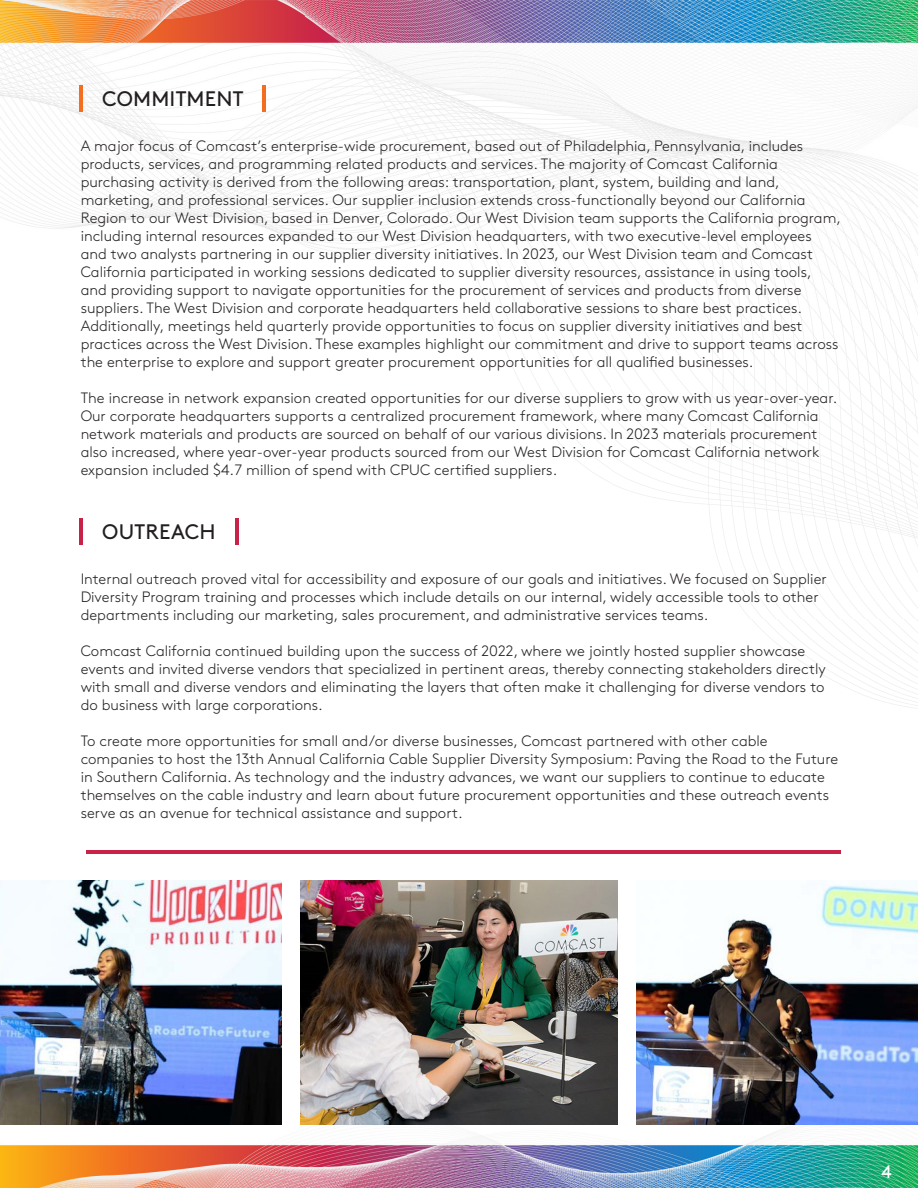
<style>
.page{position:relative;width:918px;height:1188px;background:#fff}
.page>*{position:absolute;margin:0;border:0;box-sizing:border-box;transform-origin:0 0}
.t1{font:21px "Brown Std";letter-spacing:.01em;color:#231f20}
.t2{font:18px "Brown Std";color:#fff}
.t3{font:300 15px/18px "Brown Std";color:#231f20}
</style>
<div class="page">
<img style="left:0;top:0;width:918px;height:1188px">
<img style="left:0;top:881px;width:281px;height:243px">
<img style="left:300px;top:881px;width:318px;height:243px">
<img style="left:637px;top:881px;width:281px;height:243px">
<hr style="left:79px;top:85px;width:3px;height:27px;background:#f36e21">
<hr style="left:79px;top:518px;width:3px;height:27px;background:#c82249">
<hr style="left:262px;top:85px;width:3px;height:27px;background:#f36e21">
<hr style="left:235px;top:518px;width:4px;height:27px;background:#c82249">
<hr style="left:86px;top:851px;width:754px;height:3px;background:#c82249">
<p class="t1" style="left:102px;top:87px;width:143px">COMMITMENT</p>
<p class="t3" style="left:81px;top:137px;width:762px">A major focus of Comcast’s enterprise-wide procurement, based out of Philadelphia, Pennsylvania, includes products, services, and programming related products and services. The majority of Comcast California purchasing activity is derived from the following areas: transportation, plant, system, building and land, marketing, and professional services. Our supplier inclusion extends cross-functionally beyond our California Region to our West Division, based in Denver, Colorado. Our West Division team supports the California program, including internal resources expanded to our West Division headquarters, with two executive-level employees and two analysts partnering in our supplier diversity initiatives. In 2023, our West Division team and Comcast California participated in working sessions dedicated to supplier diversity resources, assistance in using tools, and providing support to navigate opportunities for the procurement of services and products from diverse suppliers. The West Division and corporate headquarters held collaborative sessions to share best practices.<br>Additionally, meetings held quarterly provide opportunities to focus on supplier diversity initiatives and best practices across the West Division. These examples highlight our commitment and drive to support teams across the enterprise to explore and support greater procurement opportunities for all qualified businesses.</p>
<p class="t3" style="left:81px;top:389px;width:758px">The increase in network expansion created opportunities for our diverse suppliers to grow with us year-over-year.<br>Our corporate headquarters supports a centralized procurement framework, where many Comcast California network materials and products are sourced on behalf of our various divisions. In 2023 materials procurement also increased, where year-over-year products sourced from our West Division for Comcast California network expansion included $4.7 million of spend with CPUC certified suppliers.</p>
<p class="t1" style="left:102px;top:520px;width:115px">OUTREACH</p>
<p class="t3" style="left:81px;top:570px;width:748px">Internal outreach proved vital for accessibility and exposure of our goals and initiatives. We focused on Supplier<br>Diversity Program training and processes which include details on our internal, widely accessible tools to other departments including our marketing, sales procurement, and administrative services teams.</p>
<p class="t3" style="left:81px;top:642px;width:747px">Comcast California continued building upon the success of 2022, where we jointly hosted supplier showcase events and invited diverse vendors that specialized in pertinent areas, thereby connecting stakeholders directly with small and diverse vendors and eliminating the layers that often make it challenging for diverse vendors to do business with large corporations.</p>
<p class="t3" style="left:81px;top:732px;width:759px">To create more opportunities for small and/or diverse businesses, Comcast partnered with other cable companies to host the 13th Annual California Cable Supplier Diversity Symposium: Paving the Road to the Future in Southern California. As technology and the industry advances, we want our suppliers to continue to educate themselves on the cable industry and learn about future procurement opportunities and these outreach events serve as an avenue for technical assistance and support.</p>
<p class="t2" style="left:882px;top:1161px;width:12px">4</p>
</div>
